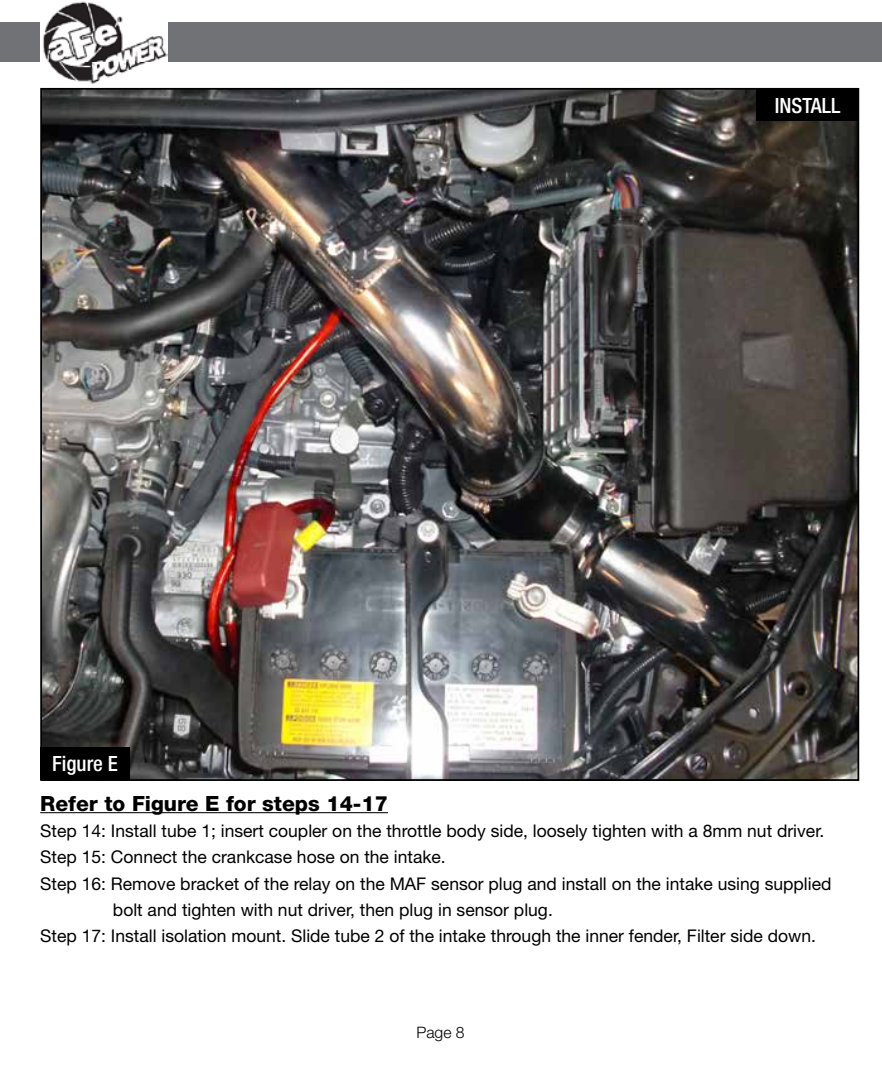
<style>
.page{position:relative;width:882px;height:1071px;background:#fff}
.page>*{position:absolute;margin:0;border:0;box-sizing:border-box;transform-origin:0 0}
.t1{font:800 21px "Helvetica Neue";color:#000}
.t2{font:500 condensed 21px "Helvetica Neue";color:#fff}
.t3{font:17.5px "Helvetica Neue";color:#000}
.t4{font:300 15.75px "Helvetica Neue";color:#000}
</style>
<div class="page">
<div style="left:0;top:23px;width:882px;height:39px;background:#717275"></div>
<img style="left:40px;top:1px;width:127px;height:83px">
<img style="left:43px;top:91px;width:813px;height:687px">
<hr style="left:40px;top:812px;width:348px;height:1px;background:#000">
<div style="left:40px;top:747px;width:90px;height:33px;background:#000"></div>
<div style="left:756px;top:88px;width:103px;height:33px;background:#000"></div>
<p class="t2" style="left:52px;top:751px;width:67px">Figure E</p>
<p class="t2" style="left:775px;top:93px;width:67px">INSTALL</p>
<p class="t1" style="left:40px;top:791px;width:349px">Refer to Figure E for steps 14-17</p>
<p class="t3" style="left:40px;top:820px;width:786px">Step 14: Install tube 1; insert coupler on the throttle body side, loosely tighten with a 8mm nut driver.</p>
<p class="t3" style="left:40px;top:847px;width:407px">Step 15: Connect the crankcase hose on the intake.</p>
<p class="t3" style="left:40px;top:873px;width:793px">Step 16: Remove bracket of the relay on the MAF sensor plug and install on the intake using supplied</p>
<p class="t3" style="left:113px;top:899px;width:441px">bolt and tighten with nut driver, then plug in sensor plug.</p>
<p class="t3" style="left:40px;top:925px;width:777px">Step 17: Install isolation mount. Slide tube 2 of the intake through the inner fender, Filter side down.</p>
<p class="t4" style="left:416px;top:1023px;width:50px">Page 8</p>
</div>
